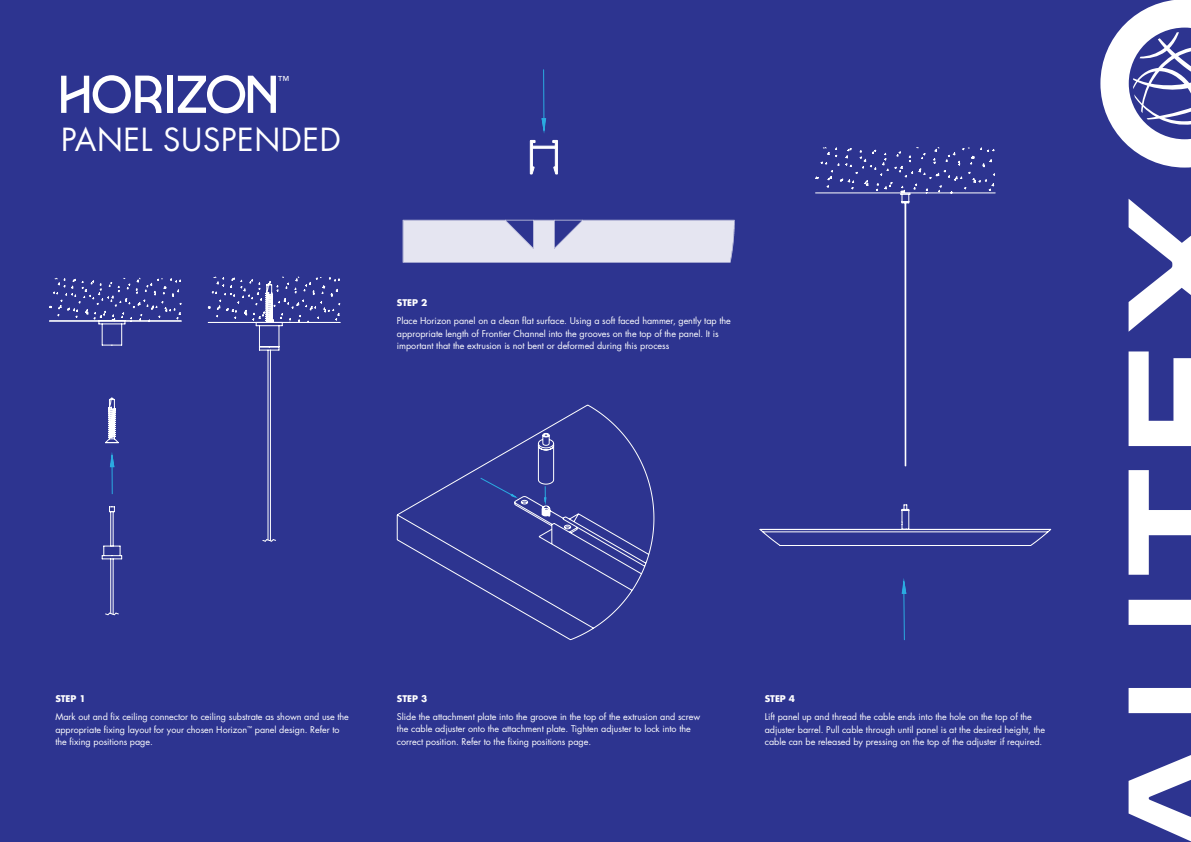
<style>
.page{position:relative;width:1191px;height:842px;background:#2d3490}
.page>*{position:absolute;margin:0;border:0;box-sizing:border-box;transform-origin:0 0}
.t1{font:31px "Futura Std";letter-spacing:.02em;color:#fff}
.t2{font:12px "Futura Std";color:#fff}
.t3{font:9px/12.4px "Futura Std";letter-spacing:-.005em;color:#fff}
.t4{font:700 9px "Futura Std";letter-spacing:-.005em;color:#fff}
</style>
<div class="page">
<svg style="left:1100px;top:0;width:91px;height:168px"></svg>
<svg style="left:1128px;top:600px;width:63px;height:113px"></svg>
<svg style="left:1128px;top:470px;width:63px;height:105px"></svg>
<svg style="left:1128px;top:198px;width:63px;height:134px"></svg>
<svg style="left:1128px;top:351px;width:63px;height:95px"></svg>
<svg style="left:1128px;top:755px;width:63px;height:87px"></svg>
<svg style="left:49px;top:307px;width:234px;height:308px"></svg>
<hr style="left:112px;top:455px;width:1px;height:39px;background:#2aabe1">
<svg style="left:110px;top:454px;width:4px;height:13px"></svg>
<svg style="left:541px;top:69px;width:5px;height:62px"></svg>
<svg style="left:403px;top:220px;width:331px;height:43px"></svg>
<svg style="left:530px;top:140px;width:28px;height:35px"></svg>
<svg style="left:396px;top:404px;width:258px;height:236px"></svg>
<svg style="left:759px;top:193px;width:292px;height:353px"></svg>
<svg style="left:901px;top:581px;width:5px;height:59px"></svg>
<svg style="left:61px;top:75px;width:100px;height:38px"></svg>
<div style="left:167px;top:76px;width:6px;height:37px;background:#fff"></div>
<svg style="left:178px;top:75px;width:98px;height:38px"></svg>
<svg style="left:49px;top:278px;width:133px;height:43px"></svg>
<svg style="left:208px;top:276px;width:132px;height:47px"></svg>
<svg style="left:815px;top:147px;width:180px;height:47px"></svg>
<h2 class="t2" style="left:278px;top:73px;width:13px">™</h2>
<h1 class="t1" style="left:61px;top:120px;width:281px">PANEL SUSPENDED</h1>
<p class="t4" style="left:397px;top:297px;width:32px">STEP 2</p>
<p class="t3" style="left:397px;top:315px;width:335px">Place Horizon panel on a clean flat surface. Using a soft faced hammer, gently tap the appropriate length of Frontier Channel into the grooves on the top of the panel. It is important that the extrusion is not bent or deformed during this process</p>
<p class="t4" style="left:55px;top:693px;width:32px">STEP 1</p>
<p class="t3" style="left:55px;top:711px;width:295px">Mark out and fix ceiling connector to ceiling substrate as shown and use the appropriate fixing layout for your chosen Horizon<sup>™</sup> panel design. Refer to the fixing positions page.</p>
<p class="t4" style="left:397px;top:693px;width:32px">STEP 3</p>
<p class="t3" style="left:397px;top:710px;width:305px">Slide the attachment plate into the groove in the top of the extrusion and screw the cable adjuster onto the attachment plate. Tighten adjuster to lock into the correct position. Refer to the fixing positions page.</p>
<p class="t4" style="left:765px;top:693px;width:32px">STEP 4</p>
<p class="t3" style="left:765px;top:711px;width:282px">Lift panel up and thread the cable ends into the hole on the top of the adjuster barrel. Pull cable through until panel is at the desired height, the cable can be released by pressing on the top of the adjuster if required.</p>
</div>
